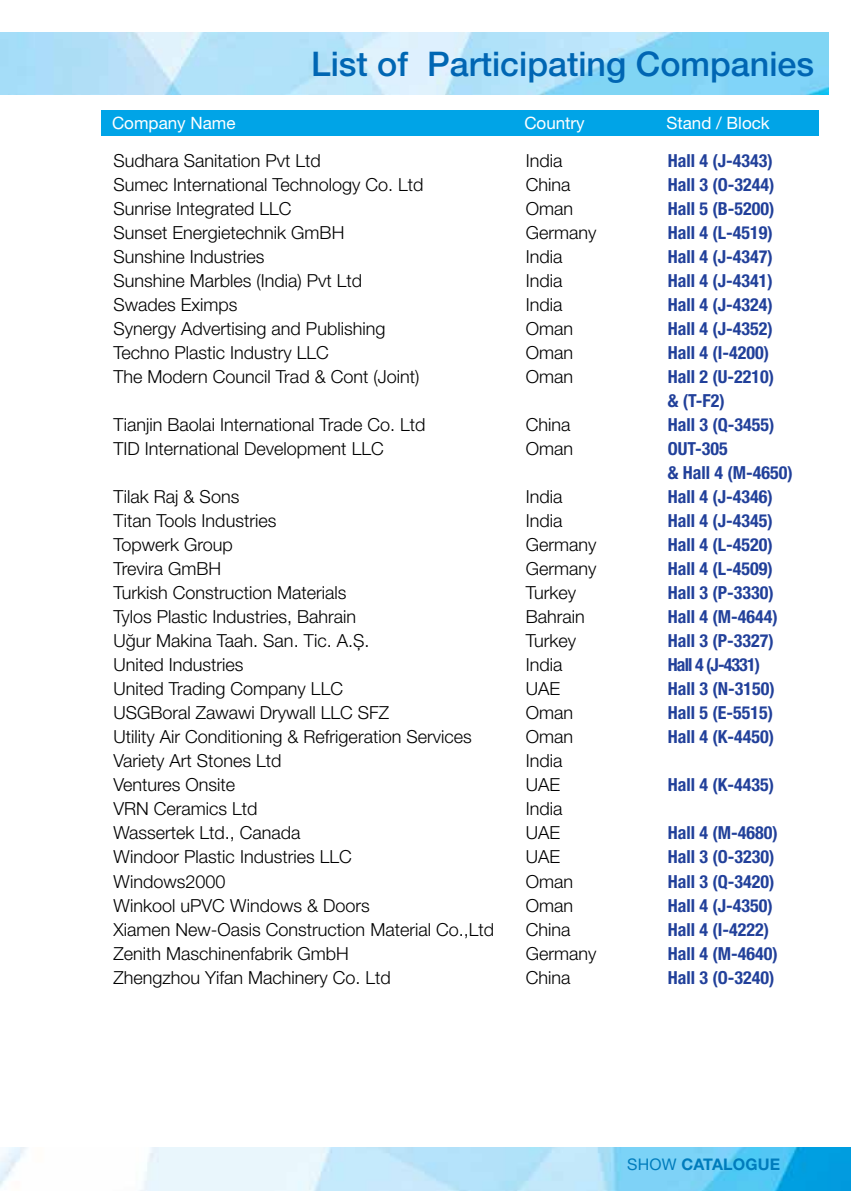
<style>
.page{position:relative;width:851px;height:1191px;background:#fff}
.page>*{position:absolute;margin:0;border:0;box-sizing:border-box;transform-origin:0 0}
.t1{font:500 34px "Helvetica Neue LT Pro";color:#0066b3}
.t2{font:300 18px "Helvetica Neue LT Pro";color:#000}
.t3{font:700 condensed 18px/24px "Helvetica Neue LT Pro";color:#21409a}
.t4{font:700 condensed 18px "Helvetica Neue LT Pro";letter-spacing:-.05em;color:#21409a}
.t5{font:17px "Helvetica Neue LT Pro";color:#fff}
.t6{font:700 16px "Helvetica Neue LT Std";letter-spacing:.01em;color:#007cbc}
.s1{font-weight:400}
</style>
<div class="page">
<img style="left:0;top:32px;width:827px;height:62px">
<img style="left:0;top:1147px;width:850px;height:44px">
<div style="left:101px;top:111px;width:717px;height:25px;background:#00a4e7"></div>
<h1 class="t1" style="left:311px;top:44px;width:504px">List of Participating Companies</h1>
<p class="t5" style="left:112px;top:113px;width:125px">Company Name</p>
<p class="t5" style="left:524px;top:113px;width:62px">Country</p>
<p class="t5" style="left:666px;top:113px;width:105px">Stand / Block</p>
<p class="t2" style="left:113px;top:150px;width:209px">Sudhara Sanitation Pvt Ltd</p>
<p class="t2" style="left:525px;top:150px;width:38px">India</p>
<p class="t3" style="left:667px;top:149px;width:106px">Hall 4 (J-4343)</p>
<p class="t2" style="left:113px;top:174px;width:311px">Sumec International Technology Co. Ltd</p>
<p class="t2" style="left:525px;top:174px;width:46px">China</p>
<p class="t3" style="left:667px;top:173px;width:108px">Hall 3 (O-3244)</p>
<p class="t2" style="left:113px;top:198px;width:180px">Sunrise Integrated LLC</p>
<p class="t2" style="left:525px;top:198px;width:49px">Oman</p>
<p class="t3" style="left:667px;top:197px;width:108px">Hall 5 (B-5200)</p>
<p class="t2" style="left:113px;top:222px;width:232px">Sunset Energietechnik GmBH</p>
<p class="t2" style="left:525px;top:222px;width:72px">Germany</p>
<p class="t3" style="left:667px;top:221px;width:106px">Hall 4 (L-4519)</p>
<p class="t2" style="left:113px;top:246px;width:152px">Sunshine Industries</p>
<p class="t2" style="left:525px;top:246px;width:38px">India</p>
<p class="t3" style="left:667px;top:245px;width:106px">Hall 4 (J-4347)</p>
<p class="t2" style="left:113px;top:270px;width:250px">Sunshine Marbles (India) Pvt Ltd</p>
<p class="t2" style="left:525px;top:270px;width:38px">India</p>
<p class="t3" style="left:667px;top:269px;width:106px">Hall 4 (J-4341)</p>
<p class="t2" style="left:113px;top:294px;width:126px">Swades Eximps</p>
<p class="t2" style="left:525px;top:294px;width:38px">India</p>
<p class="t3" style="left:667px;top:293px;width:106px">Hall 4 (J-4324)</p>
<p class="t2" style="left:113px;top:318px;width:273px">Synergy Advertising and Publishing</p>
<p class="t2" style="left:525px;top:318px;width:49px">Oman</p>
<p class="t3" style="left:667px;top:317px;width:106px">Hall 4 (J-4352)</p>
<p class="t2" style="left:113px;top:342px;width:217px">Techno Plastic Industry LLC</p>
<p class="t2" style="left:525px;top:342px;width:49px">Oman</p>
<p class="t3" style="left:667px;top:341px;width:103px">Hall 4 (I-4200)</p>
<p class="t2" style="left:113px;top:366px;width:307px">The Modern Council Trad &amp; Cont (Joint)</p>
<p class="t2" style="left:525px;top:366px;width:49px">Oman</p>
<p class="t3" style="left:667px;top:365px;width:108px">Hall 2 (U-2210) &amp; (T-F2)</p>
<p class="t2" style="left:113px;top:414px;width:313px">Tianjin Baolai International Trade Co. Ltd</p>
<p class="t2" style="left:525px;top:414px;width:46px">China</p>
<p class="t3" style="left:667px;top:413px;width:108px">Hall 3 (Q-3455)</p>
<p class="t2" style="left:113px;top:438px;width:272px">TID International Development LLC</p>
<p class="t2" style="left:525px;top:438px;width:49px">Oman</p>
<p class="t3" style="left:667px;top:437px;width:126px">OUT-305<br>&amp; Hall 4 (M-4650)</p>
<p class="t2" style="left:113px;top:486px;width:127px">Tilak Raj &amp; Sons</p>
<p class="t2" style="left:525px;top:486px;width:38px">India</p>
<p class="t3" style="left:667px;top:485px;width:106px">Hall 4 (J-4346)</p>
<p class="t2" style="left:113px;top:510px;width:164px">Titan Tools Industries</p>
<p class="t2" style="left:525px;top:510px;width:38px">India</p>
<p class="t3" style="left:667px;top:509px;width:106px">Hall 4 (J-4345)</p>
<p class="t2" style="left:113px;top:534px;width:121px">Topwerk Group</p>
<p class="t2" style="left:525px;top:534px;width:72px">Germany</p>
<p class="t3" style="left:667px;top:533px;width:106px">Hall 4 (L-4520)</p>
<p class="t2" style="left:113px;top:558px;width:109px">Trevira GmBH</p>
<p class="t2" style="left:525px;top:558px;width:72px">Germany</p>
<p class="t3" style="left:667px;top:557px;width:106px">Hall 4 (L-4509)</p>
<p class="t2" style="left:113px;top:582px;width:235px">Turkish Construction Materials</p>
<p class="t2" style="left:525px;top:582px;width:52px">Turkey</p>
<p class="t3" style="left:667px;top:581px;width:107px">Hall 3 (P-3330)</p>
<p class="t2" style="left:113px;top:606px;width:244px">Tylos Plastic Industries, Bahrain</p>
<p class="t2" style="left:525px;top:606px;width:61px">Bahrain</p>
<p class="t3" style="left:667px;top:605px;width:111px">Hall 4 (M-4644)</p>
<p class="t2" style="left:113px;top:630px;width:257px">Uğur Makina Taah. San. Tic. A.Ş.</p>
<p class="t2" style="left:525px;top:630px;width:52px">Turkey</p>
<p class="t3" style="left:667px;top:629px;width:107px">Hall 3 (P-3327)</p>
<p class="t2" style="left:113px;top:654px;width:131px">United Industries</p>
<p class="t2" style="left:525px;top:654px;width:38px">India</p>
<p class="t4" style="left:667px;top:654px;width:94px">Hall 4 (J-4331)</p>
<p class="t2" style="left:113px;top:678px;width:231px">United Trading Company LLC</p>
<p class="t2" style="left:525px;top:678px;width:36px">UAE</p>
<p class="t3" style="left:667px;top:677px;width:108px">Hall 3 (N-3150)</p>
<p class="t2" style="left:113px;top:702px;width:277px">USGBoral Zawawi Drywall LLC SFZ</p>
<p class="t2" style="left:525px;top:702px;width:49px">Oman</p>
<p class="t3" style="left:667px;top:701px;width:107px">Hall 5 (E-5515)</p>
<p class="t2" style="left:113px;top:726px;width:360px">Utility Air Conditioning &amp; Refrigeration Services</p>
<p class="t2" style="left:525px;top:726px;width:49px">Oman</p>
<p class="t3" style="left:667px;top:725px;width:108px">Hall 4 (K-4450)</p>
<p class="t2" style="left:113px;top:750px;width:170px">Variety Art Stones Ltd</p>
<p class="t2" style="left:525px;top:750px;width:38px">India</p>
<p class="t2" style="left:113px;top:774px;width:123px">Ventures Onsite</p>
<p class="t2" style="left:525px;top:774px;width:36px">UAE</p>
<p class="t3" style="left:667px;top:773px;width:108px">Hall 4 (K-4435)</p>
<p class="t2" style="left:113px;top:798px;width:146px">VRN Ceramics Ltd</p>
<p class="t2" style="left:525px;top:798px;width:38px">India</p>
<p class="t2" style="left:113px;top:822px;width:189px">Wassertek Ltd., Canada</p>
<p class="t2" style="left:525px;top:822px;width:36px">UAE</p>
<p class="t3" style="left:667px;top:821px;width:111px">Hall 4 (M-4680)</p>
<p class="t2" style="left:113px;top:846px;width:240px">Windoor Plastic Industries LLC</p>
<p class="t2" style="left:525px;top:846px;width:36px">UAE</p>
<p class="t3" style="left:667px;top:845px;width:108px">Hall 3 (O-3230)</p>
<p class="t2" style="left:113px;top:870px;width:114px">Windows2000</p>
<p class="t2" style="left:525px;top:870px;width:49px">Oman</p>
<p class="t3" style="left:667px;top:869px;width:108px">Hall 3 (Q-3420)</p>
<p class="t2" style="left:113px;top:894px;width:258px">Winkool uPVC Windows &amp; Doors</p>
<p class="t2" style="left:525px;top:894px;width:49px">Oman</p>
<p class="t3" style="left:667px;top:893px;width:106px">Hall 4 (J-4350)</p>
<p class="t2" style="left:113px;top:918px;width:382px">Xiamen New-Oasis Construction Material Co.,Ltd</p>
<p class="t2" style="left:525px;top:918px;width:46px">China</p>
<p class="t3" style="left:667px;top:917px;width:103px">Hall 4 (I-4222)</p>
<p class="t2" style="left:113px;top:942px;width:237px">Zenith Maschinenfabrik GmbH</p>
<p class="t2" style="left:525px;top:942px;width:72px">Germany</p>
<p class="t3" style="left:667px;top:941px;width:111px">Hall 4 (M-4640)</p>
<p class="t2" style="left:113px;top:966px;width:279px">Zhengzhou Yifan Machinery Co. Ltd</p>
<p class="t2" style="left:525px;top:966px;width:46px">China</p>
<p class="t3" style="left:667px;top:965px;width:108px">Hall 3 (O-3240)</p>
<p class="t6" style="left:627px;top:1154px;width:154px"><span class="s1">SHOW</span> CATALOGUE</p>
</div>
